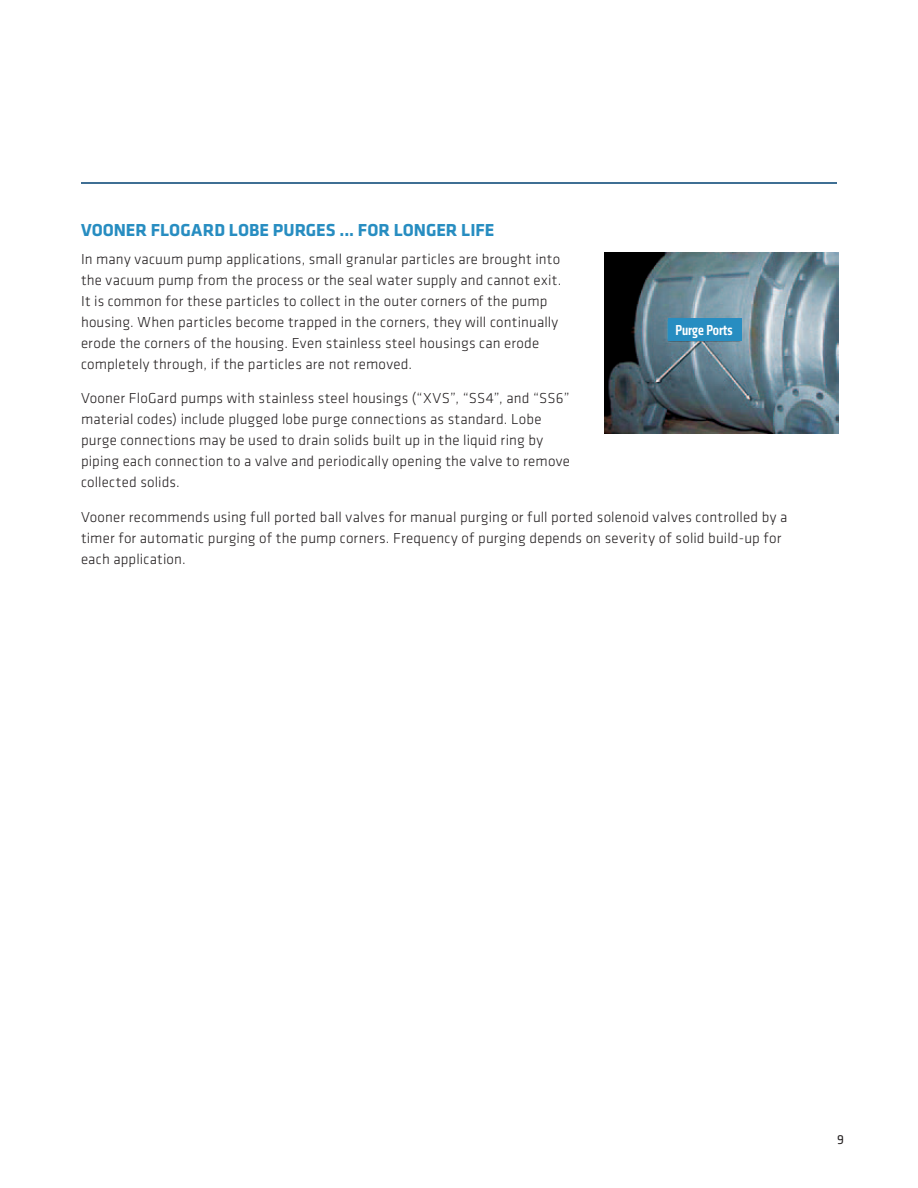
<style>
.page{position:relative;width:918px;height:1188px;background:#fff}
.page>*{position:absolute;margin:0;border:0;box-sizing:border-box;transform-origin:0 0}
.t1{font:700 18px "Klavika Basic";color:#278dc1}
.t2{font:300 15px/21px "Klavika Basic";letter-spacing:.01em;color:#231f20}
.t3{font:500 15px "Klavika Condensed";color:#fff}
.t4{font:13.5px "Klavika Basic";color:#231f20}
</style>
<div class="page">
<hr style="left:81px;top:182px;width:756px;height:2px;background:#004071">
<img style="left:605px;top:253px;width:234px;height:180px">
<div style="left:668px;top:319px;width:74px;height:22px;background:#278dc1"></div>
<p class="t1" style="left:81px;top:217px;width:415px">VOONER FLOGARD LOBE PURGES ... FOR LONGER LIFE</p>
<p class="t2" style="left:81px;top:248px;width:482px">In many vacuum pump applications, small granular particles are brought into the vacuum pump from the process or the seal water supply and cannot exit.<br>It is common for these particles to collect in the outer corners of the pump housing. When particles become trapped in the corners, they will continually erode the corners of the housing. Even stainless steel housings can erode completely through, if the particles are not removed.</p>
<p class="t2" style="left:81px;top:388px;width:491px">Vooner FloGard pumps with stainless steel housings (“XVS”, “SS4”, and “SS6” material codes) include plugged lobe purge connections as standard. Lobe purge connections may be used to drain solids built up in the liquid ring by piping each connection to a valve and periodically opening the valve to remove collected solids.</p>
<p class="t2" style="left:81px;top:506px;width:708px">Vooner recommends using full ported ball valves for manual purging or full ported solenoid valves controlled by a timer for automatic purging of the pump corners. Frequency of purging depends on severity of solid build-up for each application.</p>
<p class="t3" style="left:676px;top:320px;width:58px">Purge Ports</p>
<p class="t4" style="left:837px;top:1131px;width:8px">9</p>
</div>
